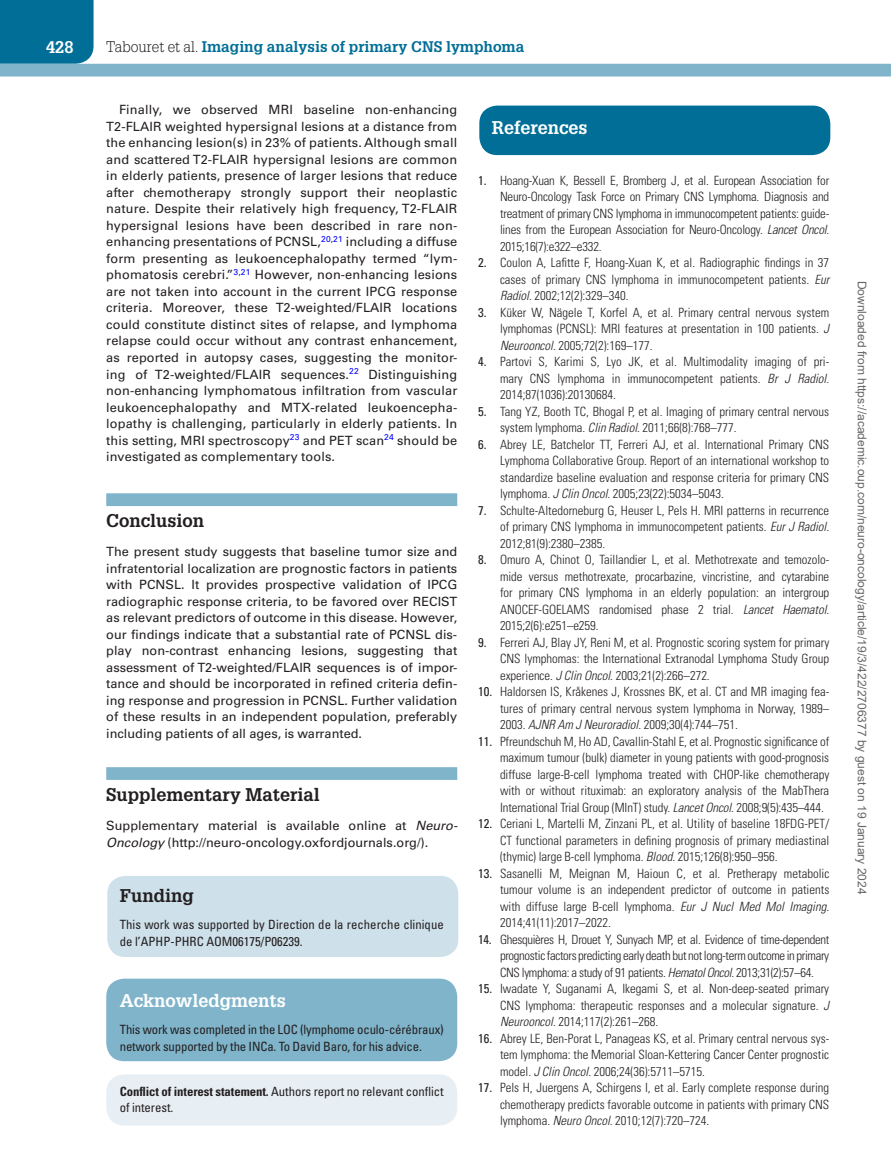
<style>
.page{position:relative;width:891px;height:1175px;background:#fff}
.page>*{position:absolute;margin:0;border:0;box-sizing:border-box;transform-origin:0 0}
.t1{font:700 18px "Glypha LT Std";color:#231f20}
.t2{font:700 18px "Glypha LT Std";color:#fff}
.t3{font:700 16.5px "Glypha LT Std";color:#fff}
.t4{font:700 15px "Glypha LT Std";color:#006e96}
.t5{font:300 condensed 12.75px/16.5px "Univers LT Std";color:#231f20;text-align:justify}
.t6{font:12.75px/16.5px "Univers LT Std";color:#231f20;text-align:justify}
.t7{font:condensed 12.75px/16.5px "Univers LT Std";letter-spacing:-.005em;color:#231f20}
.t8{font:12px "Arial";color:#666}
.s1{font-weight:300;color:#231f20}
.s2{font-style:italic}
.s3{font-weight:700}
.s4{font-weight:400}
</style>
<div class="page">
<div style="left:0;top:0;width:94px;height:64px;background:#006e96"></div>
<div style="left:0;top:64px;width:891px;height:12px;background:#7fb4ca"></div>
<div style="left:479px;top:106px;width:351px;height:49px;background:#006e96;border-radius:18px"></div>
<div style="left:106px;top:1074px;width:351px;height:51px;background:#e8eff4;border-radius:18px"></div>
<div style="left:106px;top:978px;width:351px;height:83px;background:#7fb4ca;border-radius:18px"></div>
<div style="left:107px;top:876px;width:351px;height:81px;background:#cee0ea;border-radius:18px"></div>
<div style="left:106px;top:493px;width:351px;height:13px;background:#7fb4ca"></div>
<div style="left:106px;top:767px;width:351px;height:13px;background:#7fb4ca"></div>
<p class="t3" style="left:46px;top:37px;width:29px">428</p>
<p class="t4" style="left:106px;top:37px;width:420px"><span class="s1">Tabouret et al.</span> Imaging analysis of primary CNS lymphoma</p>
<p class="t6" style="left:106px;top:102px;width:353px;text-indent:13px">Finally, we observed MRI baseline non-enhancing T2-FLAIR weighted hypersignal lesions at a distance from the enhancing lesion(s) in 23% of patients. Although small and scattered T2-FLAIR hypersignal lesions are common in elderly patients, presence of larger lesions that reduce after chemotherapy strongly support their neoplastic nature. Despite their relatively high frequency, T2-FLAIR hypersignal lesions have been described in rare non&shy;enhancing presentations of PCNSL,<sup>20</sup><sup>,</sup><sup>21</sup> including a diffuse form presenting as leukoencephalopathy termed “lym&shy;phomatosis cerebri.”<sup>3</sup><sup>,</sup><sup>21</sup> However, non-enhancing lesions are not taken into account in the current IPCG response criteria. Moreover, these T2-weighted/FLAIR locations could constitute distinct sites of relapse, and lymphoma relapse could occur without any contrast enhancement, as reported in autopsy cases, suggesting the monitor&shy;ing of T2-weighted/FLAIR sequences.<sup>22</sup> Distinguishing non-enhancing lymphomatous infiltration from vascular leukoencephalopathy and MTX-related leukoencepha&shy;lopathy is challenging, particularly in elderly patients. In this setting, MRI spectroscopy<sup>23</sup> and PET scan<sup>24</sup> should be investigated as complementary tools.</p>
<h1 class="t1" style="left:106px;top:509px;width:100px">Conclusion</h1>
<p class="t6" style="left:106px;top:543px;width:353px">The present study suggests that baseline tumor size and infratentorial localization are prognostic factors in patients with PCNSL. It provides prospective validation of IPCG radiographic response criteria, to be favored over RECIST as relevant predictors of outcome in this disease. However, our findings indicate that a substantial rate of PCNSL dis&shy;play non-contrast enhancing lesions, suggesting that assessment of T2-weighted/FLAIR sequences is of impor&shy;tance and should be incorporated in refined criteria defin&shy;ing response and progression in PCNSL. Further validation of these results in an independent population, preferably including patients of all ages, is warranted.</p>
<h1 class="t1" style="left:106px;top:783px;width:215px">Supplementary Material</h1>
<p class="t6" style="left:106px;top:817px;width:353px">Supplementary material is available online at <span class="s2">Neuro-<br>Oncology</span> (http://neuro-oncology.oxfordjournals.org/).</p>
<h1 class="t1" style="left:120px;top:884px;width:76px">Funding</h1>
<p class="t7" style="left:120px;top:916px;width:326px">This work was supported by Direction de la recherche clinique de l’APHP-PHRC AOM06175/P06239.</p>
<h1 class="t2" style="left:120px;top:989px;width:168px">Acknowledgments</h1>
<p class="t7" style="left:120px;top:1021px;width:326px">This work was completed in the LOC (lymphome oculo-cérébraux) network supported by the INCa. To David Baro, for his advice.</p>
<p class="t7" style="left:120px;top:1082px;width:326px"><span class="s3">Conflict of interest statement.</span> Authors report no relevant conflict of interest.</p>
<h1 class="t2" style="left:492px;top:116px;width:97px">References</h1>
<p class="t5" style="left:500px;top:172px;width:331px;text-indent:-22px"><span class="s4">1.</span> Hoang-Xuan K, Bessell E, Bromberg J, et al. European Association for Neuro-Oncology Task Force on Primary CNS Lymphoma. Diagnosis and treatment of primary CNS lymphoma in immunocompetent patients: guide&shy;lines from the European Association for Neuro-Oncology. <span class="s2">Lancet Oncol</span>.<br>2015;16(7):e322–e332.</p>
<p class="t5" style="left:500px;top:254px;width:331px;text-indent:-22px"><span class="s4">2.</span> Coulon A, Lafitte F, Hoang-Xuan K, et al. Radiographic findings in 37 cases of primary CNS lymphoma in immunocompetent patients. <span class="s2">Eur Radiol</span>. 2002;12(2):329–340.</p>
<p class="t5" style="left:500px;top:304px;width:331px;text-indent:-22px"><span class="s4">3.</span> Küker W, Nägele T, Korfel A, et al. Primary central nervous system lymphomas (PCNSL): MRI features at presentation in 100 patients. <span class="s2">J Neurooncol</span>. 2005;72(2):169–177.</p>
<p class="t5" style="left:500px;top:353px;width:331px;text-indent:-22px"><span class="s4">4.</span> Partovi S, Karimi S, Lyo JK, et al. Multimodality imaging of pri&shy;mary CNS lymphoma in immunocompetent patients. <span class="s2">Br J Radiol</span>.<br>2014;87(1036):20130684.</p>
<p class="t5" style="left:500px;top:403px;width:331px;text-indent:-22px"><span class="s4">5.</span> Tang YZ, Booth TC, Bhogal P, et al. Imaging of primary central nervous system lymphoma. <span class="s2">Clin Radiol</span>. 2011;66(8):768–777.</p>
<p class="t5" style="left:500px;top:436px;width:331px;text-indent:-22px"><span class="s4">6.</span> Abrey LE, Batchelor TT, Ferreri AJ, et al. International Primary CNS Lymphoma Collaborative Group. Report of an international workshop to standardize baseline evaluation and response criteria for primary CNS lymphoma. <span class="s2">J Clin Oncol</span>. 2005;23(22):5034–5043.</p>
<p class="t5" style="left:500px;top:502px;width:331px;text-indent:-22px"><span class="s4">7.</span> Schulte-Altedorneburg G, Heuser L, Pels H. MRI patterns in recurrence of primary CNS lymphoma in immunocompetent patients. <span class="s2">Eur J Radiol</span>.<br>2012;81(9):2380–2385.</p>
<p class="t5" style="left:500px;top:551px;width:331px;text-indent:-22px"><span class="s4">8.</span> Omuro A, Chinot O, Taillandier L, et al. Methotrexate and temozolo&shy;mide versus methotrexate, procarbazine, vincristine, and cytarabine for primary CNS lymphoma in an elderly population: an intergroup ANOCEF-GOELAMS randomised phase 2 trial. <span class="s2">Lancet Haematol</span>.<br>2015;2(6):e251–e259.</p>
<p class="t5" style="left:500px;top:634px;width:331px;text-indent:-22px"><span class="s4">9.</span> Ferreri AJ, Blay JY, Reni M, et al. Prognostic scoring system for primary CNS lymphomas: the International Extranodal Lymphoma Study Group experience. <span class="s2">J Clin Oncol</span>. 2003;21(2):266–272.</p>
<p class="t5" style="left:500px;top:683px;width:331px;text-indent:-22px"><span class="s4">10.</span> Haldorsen IS, Kråkenes J, Krossnes BK, et al. CT and MR imaging fea&shy;tures of primary central nervous system lymphoma in Norway, 1989– 2003. <span class="s2">AJNR Am J Neuroradiol</span>. 2009;30(4):744–751.</p>
<p class="t5" style="left:500px;top:733px;width:331px;text-indent:-22px"><span class="s4">11.</span> Pfreundschuh M, Ho AD, Cavallin-Stahl E, et al. Prognostic significance of maximum tumour (bulk) diameter in young patients with good-prognosis diffuse large-B-cell lymphoma treated with CHOP-like chemotherapy with or without rituximab: an exploratory analysis of the MabThera International Trial Group (MInT) study. <span class="s2">Lancet Oncol</span>. 2008;9(5):435–444.</p>
<p class="t5" style="left:500px;top:815px;width:331px;text-indent:-22px"><span class="s4">12.</span> Ceriani L, Martelli M, Zinzani PL, et al. Utility of baseline 18FDG-PET/ CT functional parameters in defining prognosis of primary mediastinal (thymic) large B-cell lymphoma. <span class="s2">Blood</span>. 2015;126(8):950–956.</p>
<p class="t5" style="left:500px;top:865px;width:331px;text-indent:-22px"><span class="s4">13.</span> Sasanelli M, Meignan M, Haioun C, et al. Pretherapy metabolic tumour volume is an independent predictor of outcome in patients with diffuse large B-cell lymphoma. <span class="s2">Eur J Nucl Med Mol Imaging</span>.<br>2014;41(11):2017–2022.</p>
<p class="t5" style="left:500px;top:931px;width:331px;text-indent:-22px"><span class="s4">14.</span> Ghesquières H, Drouet Y, Sunyach MP, et al. Evidence of time-dependent prognostic factors predicting early death but not long-term outcome in primary CNS lymphoma: a study of 91 patients. <span class="s2">Hematol Oncol</span>. 2013;31(2):57–64.</p>
<p class="t5" style="left:500px;top:980px;width:331px;text-indent:-22px"><span class="s4">15.</span> Iwadate Y, Suganami A, Ikegami S, et al. Non-deep-seated primary CNS lymphoma: therapeutic responses and a molecular signature. <span class="s2">J Neurooncol</span>. 2014;117(2):261–268.</p>
<p class="t5" style="left:500px;top:1030px;width:331px;text-indent:-22px"><span class="s4">16.</span> Abrey LE, Ben-Porat L, Panageas KS, et al. Primary central nervous sys&shy;tem lymphoma: the Memorial Sloan-Kettering Cancer Center prognostic model. <span class="s2">J Clin Oncol</span>. 2006;24(36):5711–5715.</p>
<p class="t5" style="left:500px;top:1079px;width:331px;text-indent:-22px"><span class="s4">17.</span> Pels H, Juergens A, Schirgens I, et al. Early complete response during chemotherapy predicts favorable outcome in patients with primary CNS lymphoma. <span class="s2">Neuro Oncol</span>. 2010;12(7):720–724.</p>
<p class="t8" style="left:866px;top:281px;width:615px;rotate:90deg">Downloaded from https://academic.oup.com/neuro-oncology/article/19/3/422/2706377 by guest on 19 January 2024</p>
</div>
